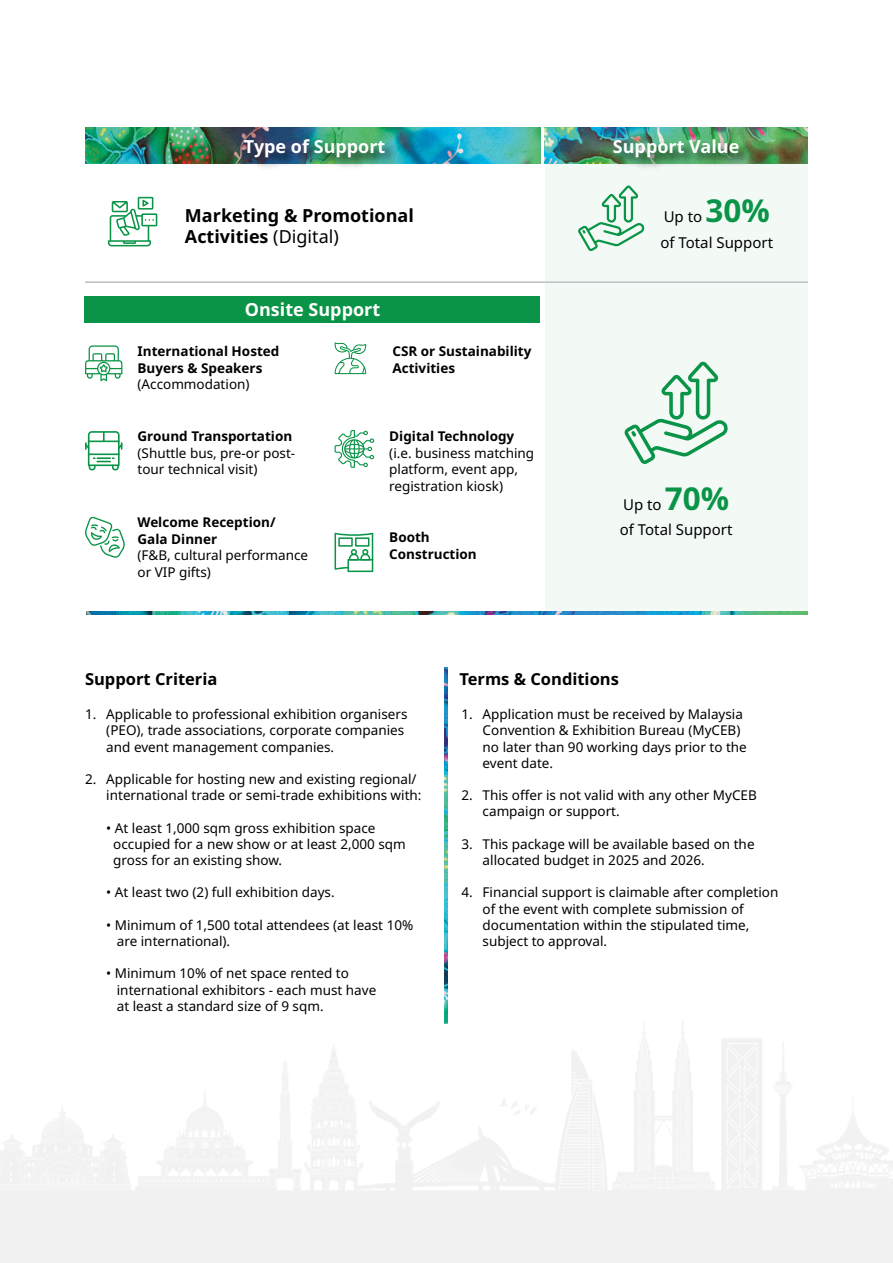
<style>
.page{position:relative;width:893px;height:1263px;background:#fff}
.page>*{position:absolute;margin:0;border:0;box-sizing:border-box;transform-origin:0 0}
.t1{font:700 18px/21px "Noto Sans";color:#000}
.t2{font:700 18px "Noto Sans";color:#fff}
.t3{font:700 16.5px "Noto Sans";color:#000}
.t4{font:15px/25.5px "Noto Sans";color:#000}
.t5{font:13.5px/16.2px "Noto Sans";color:#000}
.t6{font:700 13.5px/16.5px "Noto Sans";color:#000}
.s1{font-weight:400}
.s2{font-weight:700;font-size:31.5px;color:#0a9447}
</style>
<div class="page">
<img style="left:0;top:974px;width:893px;height:289px">
<img style="left:444px;top:667px;width:3px;height:356px">
<div style="left:545px;top:145px;width:262px;height:467px;background:#f3faf6"></div>
<img style="left:85px;top:128px;width:456px;height:35px">
<img style="left:544px;top:128px;width:264px;height:35px">
<img style="left:87px;top:611px;width:721px;height:3px">
<svg style="left:108px;top:197px;width:49px;height:49px"></svg>
<div style="left:242px;top:137px;width:157px;height:35px;background:#000;opacity:.75"></div>
<div style="left:612px;top:137px;width:141px;height:35px;background:#000;opacity:.75"></div>
<svg style="left:85px;top:345px;width:37px;height:36px"></svg>
<svg style="left:85px;top:431px;width:38px;height:39px"></svg>
<svg style="left:85px;top:517px;width:40px;height:41px"></svg>
<svg style="left:334px;top:342px;width:32px;height:32px"></svg>
<svg style="left:335px;top:430px;width:39px;height:38px"></svg>
<svg style="left:335px;top:533px;width:38px;height:39px"></svg>
<div style="left:85px;top:296px;width:455px;height:27px;background:#0a9447"></div>
<svg style="left:578px;top:185px;width:66px;height:66px"></svg>
<svg style="left:624px;top:362px;width:104px;height:102px"></svg>
<hr style="left:85px;top:281px;width:723px;height:2px;background:#bcbec0">
<h1 class="t2" style="left:244px;top:136px;width:143px">Type of Support</h1>
<h1 class="t2" style="left:613px;top:136px;width:128px">Support Value</h1>
<h1 class="t1" style="left:185px;top:205px;width:230px">Marketing &amp; Promotional<br>Activities <span class="s1">(Digital)</span></h1>
<h1 class="t2" style="left:245px;top:300px;width:137px">Onsite Support</h1>
<p class="t6" style="left:138px;top:343px;width:143px">International Hosted<br>Buyers &amp; Speakers</p>
<p class="t5" style="left:138px;top:376px;width:114px">(Accommodation)</p>
<p class="t6" style="left:392px;top:343px;width:141px">CSR or Sustainability<br>Activities</p>
<p class="t6" style="left:138px;top:428px;width:156px">Ground Transportation</p>
<p class="t5" style="left:138px;top:445px;width:159px">(Shuttle bus, pre-or post&shy;tour technical visit)</p>
<p class="t6" style="left:138px;top:515px;width:140px">Welcome Reception/<br>Gala Dinner</p>
<p class="t5" style="left:138px;top:548px;width:172px">(F&amp;B, cultural performance or VIP gifts)</p>
<p class="t6" style="left:389px;top:428px;width:126px">Digital Technology</p>
<p class="t5" style="left:389px;top:445px;width:146px">(i.e. business matching platform, event app, registration kiosk)</p>
<p class="t6" style="left:389px;top:529px;width:89px">Booth<br>Construction</p>
<p class="t4" style="left:660px;top:204px;width:114px">Up to <span class="s2">30% </span>of Total Support</p>
<p class="t4" style="left:620px;top:492px;width:114px">Up to <span class="s2">70% </span>of Total Support</p>
<p class="t3" style="left:85px;top:669px;width:134px">Support Criteria</p>
<p class="t3" style="left:459px;top:669px;width:161px">Terms &amp; Conditions</p>
<p class="t5" style="left:483px;top:706px;width:266px;text-indent:-21px">1. Application must be received by Malaysia Convention &amp; Exhibition Bureau (MyCEB) no later than 90 working days prior to the event date.</p>
<p class="t5" style="left:483px;top:787px;width:276px;text-indent:-21px">2. This offer is not valid with any other MyCEB campaign or support.</p>
<p class="t5" style="left:483px;top:836px;width:273px;text-indent:-21px">3. This package will be available based on the allocated budget in 2025 and 2026.</p>
<p class="t5" style="left:483px;top:885px;width:297px;text-indent:-21px">4. Financial support is claimable after completion of the event with complete submission of documentation within the stipulated time, subject to approval.</p>
<p class="t5" style="left:106px;top:706px;width:303px;text-indent:-21px">1. Applicable to professional exhibition organisers (PEO), trade associations, corporate companies and event management companies.</p>
<p class="t5" style="left:106px;top:771px;width:317px;text-indent:-21px">2. Applicable for hosting new and existing regional/ international trade or semi-trade exhibitions with:</p>
<p class="t5" style="left:113px;top:820px;width:294px;text-indent:-7px">• At least 1,000 sqm gross exhibition space occupied for a new show or at least 2,000 sqm gross for an existing show.</p>
<p class="t5" style="left:106px;top:885px;width:230px">• At least two (2) full exhibition days.</p>
<p class="t5" style="left:117px;top:917px;width:298px;text-indent:-11px">• Minimum of 1,500 total attendees (at least 10% are international).</p>
<p class="t5" style="left:117px;top:966px;width:261px;text-indent:-11px">• Minimum 10% of net space rented to international exhibitors - each must have at least a standard size of 9 sqm.</p>
</div>
